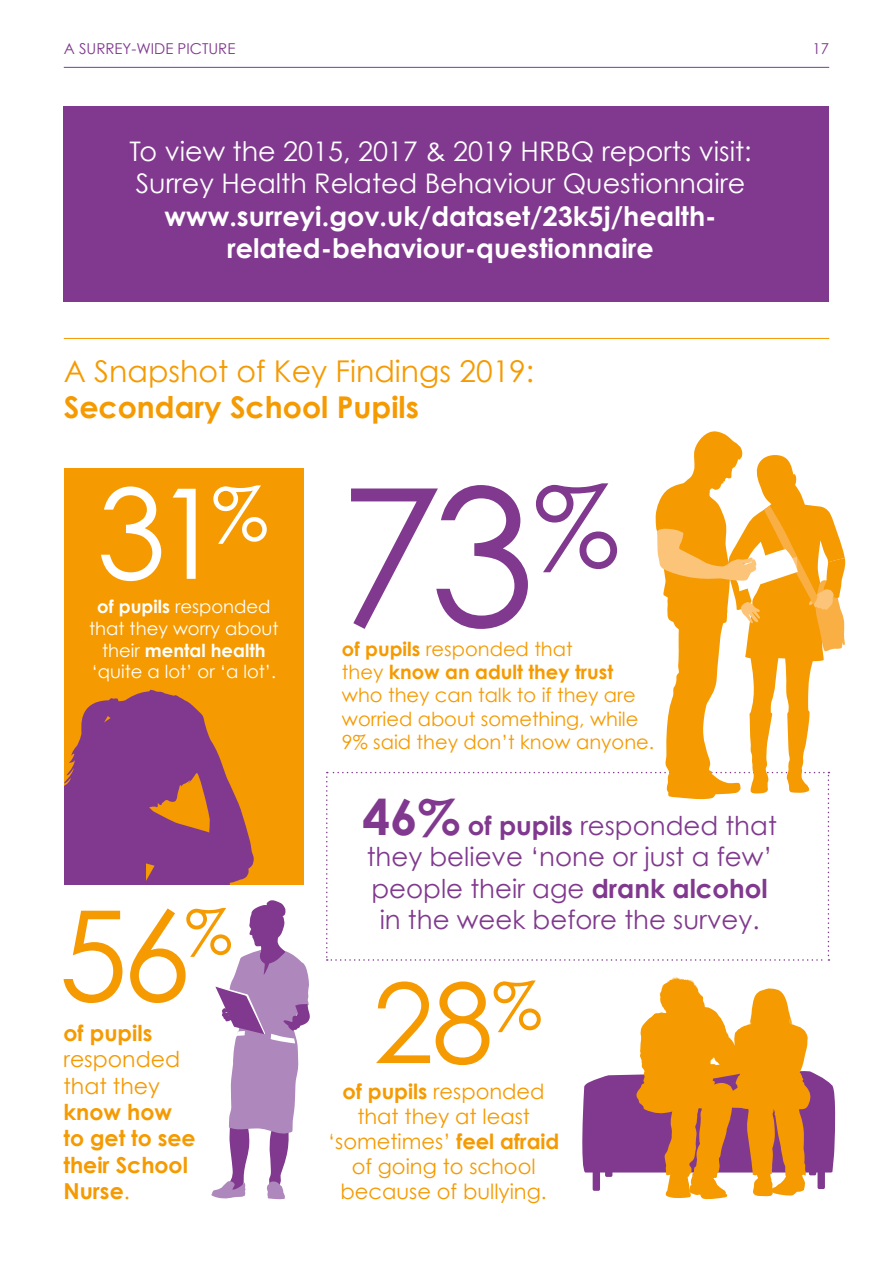
<style>
.page{position:relative;width:893px;height:1263px;background:#fff}
.page>*{position:absolute;margin:0;border:0;box-sizing:border-box;transform-origin:0 0}
.t1{font:190.65px "Century Gothic";color:#80398e}
.t2{font:125.4px "Century Gothic";color:#fff}
.t3{font:125.4px "Century Gothic";color:#f59a00}
.t4{font:110.7px "Century Gothic";color:#f59a00}
.t5{font:30px "Century Gothic";color:#f59a00}
.t6{font:700 30px "Century Gothic";color:#f59a00}
.t7{font:27px/32.4px "Century Gothic";color:#fff}
.t8{font:700 27px/32.4px "Century Gothic";color:#fff;text-align:center}
.t9{font:26.1px/31.2px "Century Gothic";color:#80398e;text-align:center}
.t10{font:700 22.05px/26.4px "Century Gothic";color:#f59a00}
.t11{font:22.05px/26.4px "Century Gothic";color:#f59a00}
.t12{font:21px/25.2px "Century Gothic";color:#f59a00;text-align:center}
.t13{font:19.5px/23.4px "Century Gothic";color:#f59a00}
.t14{font:18px/21.6px "Century Gothic";color:#fff;text-align:center}
.t15{font:15px "Century Gothic";color:#80398e}
.s1{font-weight:700}
.s2{font-weight:400}
.s3{font-weight:700;font-size:49.5px}
</style>
<div class="page">
<hr style="left:64px;top:67px;width:765px;height:1px;background:#80398e">
<hr style="left:64px;top:338px;width:765px;height:1px;background:#f59a00">
<div style="left:65px;top:468px;width:239px;height:416px;background:#f59a00"></div>
<svg style="left:65px;top:690px;width:189px;height:194px"></svg>
<div style="left:64px;top:106px;width:765px;height:196px;background:#80398e"></div>
<svg style="left:326px;top:431px;width:520px;height:530px"></svg>
<svg style="left:211px;top:900px;width:99px;height:299px"></svg>
<svg style="left:582px;top:976px;width:254px;height:223px"></svg>
<p class="t15" style="left:64px;top:39px;width:173px">A SURREY-WIDE PICTURE</p>
<p class="t15" style="left:813px;top:39px;width:18px">17</p>
<h3 class="t7" style="left:129px;top:134px;width:624px">To view the 2015, 2017 &amp; 2019 HRBQ reports visit:<br>Surrey Health Related Behaviour Questionnaire</h3>
<h3 class="t8" style="left:165px;top:199px;width:553px">www.surreyi.gov.uk/dataset/23k5j/health&shy;related-behaviour-questionnaire</h3>
<h3 class="t5" style="left:64px;top:353px;width:472px">A Snapshot of Key Findings 2019:</h3>
<h3 class="t6" style="left:64px;top:388px;width:357px">Secondary School Pupils</h3>
<h2 class="t2" style="left:97px;top:457px;width:173px">31<sup>%</sup></h2>
<p class="t14" style="left:89px;top:596px;width:191px"><span class="s1">of pupils</span> responded that they worry about their <span class="s1">mental health </span>‘quite a lot’ or ‘a lot’.</p>
<h2 class="t3" style="left:58px;top:879px;width:175px">56<sup>%</sup></h2>
<p class="t10" style="left:63px;top:1019px;width:90px">of pupils</p>
<p class="t11" style="left:63px;top:1046px;width:118px">responded that they</p>
<p class="t10" style="left:63px;top:1098px;width:134px">know how to get to see their School<br>Nurse<span class="s2">.</span></p>
<h1 class="t1" style="left:337px;top:440px;width:284px">73<sup>%</sup></h1>
<p class="t13" style="left:342px;top:637px;width:314px"><span class="s1">of pupils</span> responded that<br>they <span class="s1">know an adult they trust </span>who they can talk to if they are worried about something, while<br>9% said they don’t know anyone.</p>
<h3 class="t9" style="left:362px;top:810px;width:416px"><span class="s3">46%</span> <span class="s1">of pupils</span> responded that they believe ‘none or just a few’ people their age <span class="s1">drank alcohol </span>in the week before the survey.</h3>
<h3 class="t4" style="left:373px;top:955px;width:171px">28<sup>%</sup></h3>
<p class="t12" style="left:328px;top:1078px;width:233px"><span class="s1">of pupils</span> responded that they at least ‘sometimes’ <span class="s1">feel afraid </span>of going to school because of bullying.</p>
</div>
